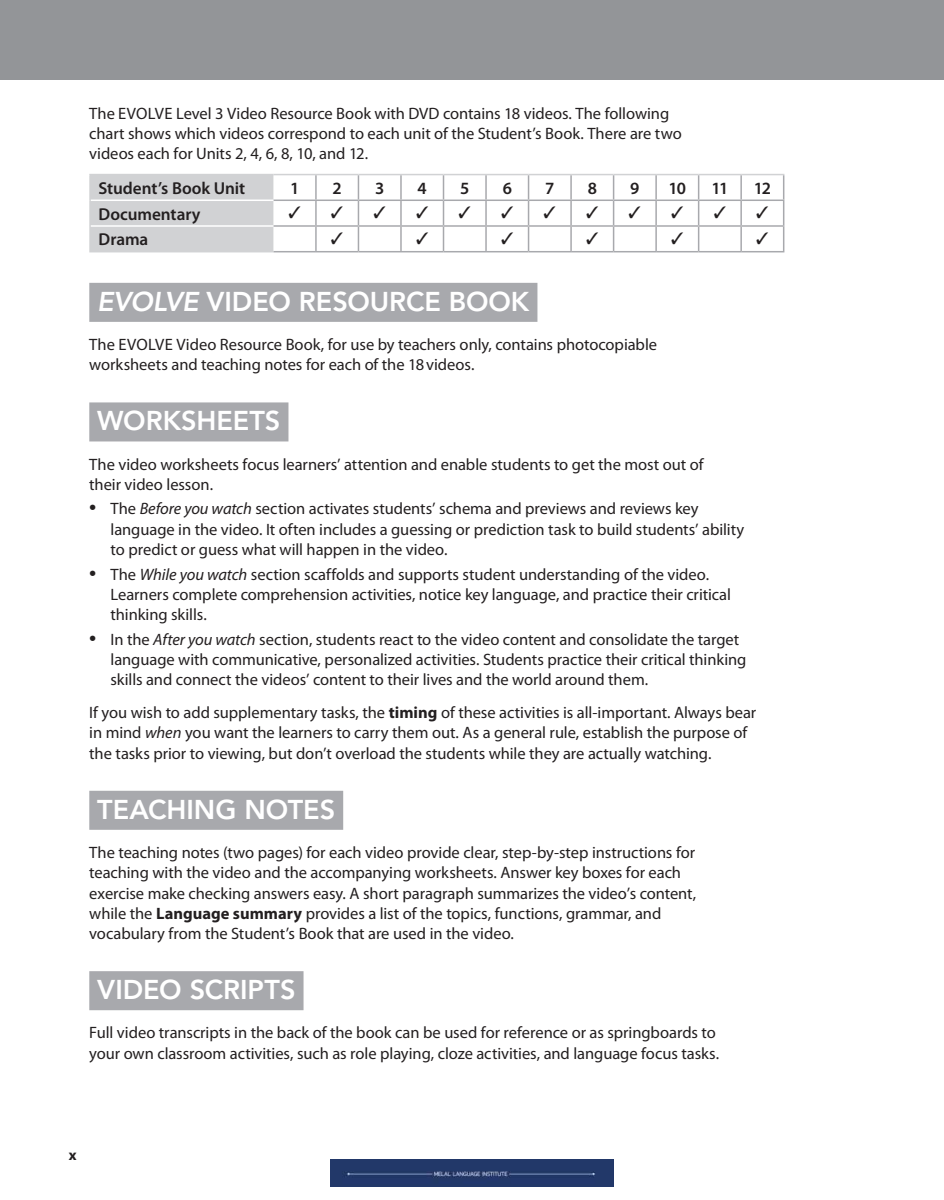
<style>
.page{position:relative;width:944px;height:1200px;background:#fff}
.page>*{position:absolute;margin:0;border:0;box-sizing:border-box;transform-origin:0 0}
.t1{font:800 27px "Avenir LT Std";letter-spacing:-.005em;color:#fff}
.t2{font:600 17.25px "Myriad Pro";letter-spacing:-.005em;color:#231f20}
.t3{font:16.5px/20.2px "Myriad Pro";letter-spacing:-.005em;color:#231f20}
.t4{font:700 15px "Myriad Pro";color:#231f20}
.s1{font-style:italic}
.s2{font-size:25.5px}
.s3{font-weight:700}
</style>
<div class="page">
<div style="left:0;top:0;width:944px;height:80px;background:#939598"></div>
<div style="left:89px;top:283px;width:448px;height:39px;background:#a8a9ad"></div>
<div style="left:89px;top:402px;width:199px;height:39px;background:#a8a9ad"></div>
<div style="left:89px;top:790px;width:254px;height:39px;background:#a8a9ad"></div>
<div style="left:89px;top:970px;width:215px;height:39px;background:#a8a9ad"></div>
<div style="left:91px;top:175px;width:182px;height:76px;background:#d1d2d4"></div>
<hr style="left:315px;top:201px;width:2px;height:24px;background:#a8a9ad">
<hr style="left:400px;top:201px;width:2px;height:24px;background:#a8a9ad">
<hr style="left:485px;top:201px;width:2px;height:24px;background:#a8a9ad">
<hr style="left:570px;top:201px;width:2px;height:24px;background:#a8a9ad">
<hr style="left:655px;top:201px;width:2px;height:24px;background:#a8a9ad">
<hr style="left:740px;top:201px;width:2px;height:24px;background:#a8a9ad">
<hr style="left:273px;top:225px;width:43px;height:2px;background:#a8a9ad">
<hr style="left:316px;top:225px;width:42px;height:2px;background:#a8a9ad">
<hr style="left:315px;top:227px;width:2px;height:24px;background:#a8a9ad">
<hr style="left:358px;top:225px;width:43px;height:2px;background:#a8a9ad">
<hr style="left:401px;top:225px;width:42px;height:2px;background:#a8a9ad">
<hr style="left:400px;top:227px;width:2px;height:24px;background:#a8a9ad">
<hr style="left:443px;top:225px;width:43px;height:2px;background:#a8a9ad">
<hr style="left:486px;top:225px;width:43px;height:2px;background:#a8a9ad">
<hr style="left:485px;top:227px;width:2px;height:24px;background:#a8a9ad">
<hr style="left:529px;top:225px;width:42px;height:2px;background:#a8a9ad">
<hr style="left:571px;top:225px;width:43px;height:2px;background:#a8a9ad">
<hr style="left:570px;top:227px;width:2px;height:24px;background:#a8a9ad">
<hr style="left:614px;top:225px;width:42px;height:2px;background:#a8a9ad">
<hr style="left:656px;top:225px;width:43px;height:2px;background:#a8a9ad">
<hr style="left:655px;top:227px;width:2px;height:24px;background:#a8a9ad">
<hr style="left:699px;top:225px;width:42px;height:2px;background:#a8a9ad">
<hr style="left:741px;top:225px;width:43px;height:2px;background:#a8a9ad">
<hr style="left:740px;top:227px;width:2px;height:24px;background:#a8a9ad">
<hr style="left:273px;top:251px;width:43px;height:1px;background:#a8a9ad">
<hr style="left:316px;top:251px;width:42px;height:1px;background:#a8a9ad">
<hr style="left:358px;top:251px;width:43px;height:1px;background:#a8a9ad">
<hr style="left:401px;top:251px;width:42px;height:1px;background:#a8a9ad">
<hr style="left:443px;top:251px;width:43px;height:1px;background:#a8a9ad">
<hr style="left:486px;top:251px;width:43px;height:1px;background:#a8a9ad">
<hr style="left:529px;top:251px;width:42px;height:1px;background:#a8a9ad">
<hr style="left:571px;top:251px;width:43px;height:1px;background:#a8a9ad">
<hr style="left:614px;top:251px;width:42px;height:1px;background:#a8a9ad">
<hr style="left:656px;top:251px;width:43px;height:1px;background:#a8a9ad">
<hr style="left:699px;top:251px;width:42px;height:1px;background:#a8a9ad">
<hr style="left:741px;top:251px;width:43px;height:1px;background:#a8a9ad">
<hr style="left:89px;top:174px;width:184px;height:1px;background:#d1d2d4">
<hr style="left:89px;top:175px;width:2px;height:25px;background:#d1d2d4">
<hr style="left:89px;top:200px;width:2px;height:26px;background:#d1d2d4">
<hr style="left:89px;top:226px;width:2px;height:25px;background:#d1d2d4">
<hr style="left:89px;top:251px;width:184px;height:1px;background:#d1d2d4">
<hr style="left:273px;top:174px;width:43px;height:1px;background:#d1d2d4">
<hr style="left:316px;top:174px;width:42px;height:1px;background:#d1d2d4">
<hr style="left:358px;top:174px;width:43px;height:1px;background:#d1d2d4">
<hr style="left:401px;top:174px;width:42px;height:1px;background:#d1d2d4">
<hr style="left:443px;top:174px;width:43px;height:1px;background:#d1d2d4">
<hr style="left:486px;top:174px;width:43px;height:1px;background:#d1d2d4">
<hr style="left:529px;top:174px;width:42px;height:1px;background:#d1d2d4">
<hr style="left:571px;top:174px;width:43px;height:1px;background:#d1d2d4">
<hr style="left:614px;top:174px;width:42px;height:1px;background:#d1d2d4">
<hr style="left:656px;top:174px;width:43px;height:1px;background:#d1d2d4">
<hr style="left:699px;top:174px;width:42px;height:1px;background:#d1d2d4">
<hr style="left:741px;top:174px;width:43px;height:1px;background:#d1d2d4">
<hr style="left:315px;top:175px;width:2px;height:24px;background:#a8a9ad">
<svg style="left:358px;top:175px;width:1px;height:76px"></svg>
<hr style="left:400px;top:175px;width:2px;height:24px;background:#a8a9ad">
<svg style="left:443px;top:175px;width:1px;height:76px"></svg>
<hr style="left:485px;top:175px;width:2px;height:24px;background:#a8a9ad">
<svg style="left:528px;top:175px;width:1px;height:76px"></svg>
<hr style="left:570px;top:175px;width:2px;height:24px;background:#a8a9ad">
<svg style="left:613px;top:175px;width:1px;height:76px"></svg>
<hr style="left:655px;top:175px;width:2px;height:24px;background:#a8a9ad">
<svg style="left:698px;top:175px;width:1px;height:76px"></svg>
<hr style="left:740px;top:175px;width:2px;height:24px;background:#a8a9ad">
<svg style="left:783px;top:175px;width:1px;height:76px"></svg>
<hr style="left:273px;top:199px;width:43px;height:2px;background:#a8a9ad">
<hr style="left:316px;top:199px;width:42px;height:2px;background:#a8a9ad">
<hr style="left:358px;top:199px;width:43px;height:2px;background:#a8a9ad">
<hr style="left:401px;top:199px;width:42px;height:2px;background:#a8a9ad">
<hr style="left:443px;top:199px;width:43px;height:2px;background:#a8a9ad">
<hr style="left:486px;top:199px;width:43px;height:2px;background:#a8a9ad">
<hr style="left:529px;top:199px;width:42px;height:2px;background:#a8a9ad">
<hr style="left:571px;top:199px;width:43px;height:2px;background:#a8a9ad">
<hr style="left:614px;top:199px;width:42px;height:2px;background:#a8a9ad">
<hr style="left:656px;top:199px;width:43px;height:2px;background:#a8a9ad">
<hr style="left:699px;top:199px;width:42px;height:2px;background:#a8a9ad">
<hr style="left:741px;top:199px;width:43px;height:2px;background:#a8a9ad">
<hr style="left:91px;top:199px;width:182px;height:2px;background:#fff">
<hr style="left:91px;top:225px;width:182px;height:2px;background:#fff">
<img style="left:330px;top:1159px;width:284px;height:27px">
<svg style="left:315px;top:206px;width:2px;height:12px"></svg>
<svg style="left:400px;top:206px;width:2px;height:12px"></svg>
<svg style="left:485px;top:206px;width:2px;height:12px"></svg>
<svg style="left:570px;top:206px;width:2px;height:12px"></svg>
<svg style="left:655px;top:206px;width:1px;height:12px"></svg>
<svg style="left:740px;top:206px;width:1px;height:12px"></svg>
<p class="t3" style="left:89px;top:104px;width:594px">The EVOLVE Level 3 Video Resource Book with DVD contains 18 videos. The following chart shows which videos correspond to each unit of the Student’s Book. There are two videos each for Units 2, 4, 6, 8, 10, and 12.</p>
<p class="t2" style="left:99px;top:181px;width:148px">Student’s Book Unit</p>
<p class="t2" style="left:290px;top:181px;width:11px">1</p>
<p class="t2" style="left:333px;top:181px;width:11px">2</p>
<p class="t2" style="left:375px;top:181px;width:11px">3</p>
<p class="t2" style="left:418px;top:181px;width:11px">4</p>
<p class="t2" style="left:460px;top:181px;width:11px">5</p>
<p class="t2" style="left:503px;top:181px;width:11px">6</p>
<p class="t2" style="left:545px;top:181px;width:11px">7</p>
<p class="t2" style="left:588px;top:181px;width:11px">8</p>
<p class="t2" style="left:630px;top:181px;width:11px">9</p>
<p class="t2" style="left:669px;top:181px;width:19px">10</p>
<p class="t2" style="left:711px;top:181px;width:18px">11</p>
<p class="t2" style="left:754px;top:181px;width:19px">12</p>
<p class="t2" style="left:99px;top:207px;width:103px">Documentary</p>
<p class="t2" style="left:99px;top:233px;width:51px">Drama</p>
<h1 class="t1" style="left:97px;top:285px;width:434px"><span class="s1">EVOLVE</span> VIDEO RESOURCE BOOK</h1>
<p class="t3" style="left:89px;top:335px;width:569px">The EVOLVE Video Resource Book, for use by teachers only, contains photocopiable worksheets and teaching notes for each of the 18videos.</p>
<h1 class="t1" style="left:97px;top:405px;width:185px">WORKSHEETS</h1>
<p class="t3" style="left:89px;top:455px;width:616px">The video worksheets focus learners’ attention and enable students to get the most out of their video lesson.</p>
<p class="t3" style="left:111px;top:500px;width:635px;text-indent:-21px"><span class="s2">•</span> The <span class="s1">Before you watch</span> section activates students’ schema and previews and reviews key language in the video. It often includes a guessing or prediction task to build students’ ability to predict or guess what will happen in the video.</p>
<p class="t3" style="left:111px;top:565px;width:622px;text-indent:-21px"><span class="s2">•</span> The <span class="s1">While you watch</span> section scaffolds and supports student understanding of the video.<br>Learners complete comprehension activities, notice key language, and practice their critical thinking skills.</p>
<p class="t3" style="left:111px;top:630px;width:637px;text-indent:-21px"><span class="s2">•</span> In the <span class="s1">After you watch</span> section, students react to the video content and consolidate the target language with communicative, personalized activities. Students practice their critical thinking skills and connect the videos’ content to their lives and the world around them.</p>
<p class="t3" style="left:89px;top:703px;width:668px">If you wish to add supplementary tasks, the <span class="s3">timing</span> of these activities is all-important. Always bear in mind <span class="s1">when</span> you want the learners to carry them out. As a general rule, establish the purpose of the tasks prior to viewing, but don’t overload the students while they are actually watching.</p>
<h1 class="t1" style="left:97px;top:793px;width:239px">TEACHING NOTES</h1>
<p class="t3" style="left:89px;top:843px;width:608px">The teaching notes (two pages) for each video provide clear, step-by-step instructions for teaching with the video and the accompanying worksheets. Answer key boxes for each exercise make checking answers easy. A short paragraph summarizes the video’s content, while the <span class="s3">Language summary</span> provides a list of the topics, functions, grammar, and vocabulary from the Student’s Book that are used in the video.</p>
<h1 class="t1" style="left:97px;top:973px;width:200px">VIDEO SCRIPTS</h1>
<p class="t3" style="left:89px;top:1023px;width:631px">Full video transcripts in the back of the book can be used for reference or as springboards to your own classroom activities, such as role playing, cloze activities, and language focus tasks.</p>
<p class="t4" style="left:69px;top:1148px;width:9px">x</p>
</div>
